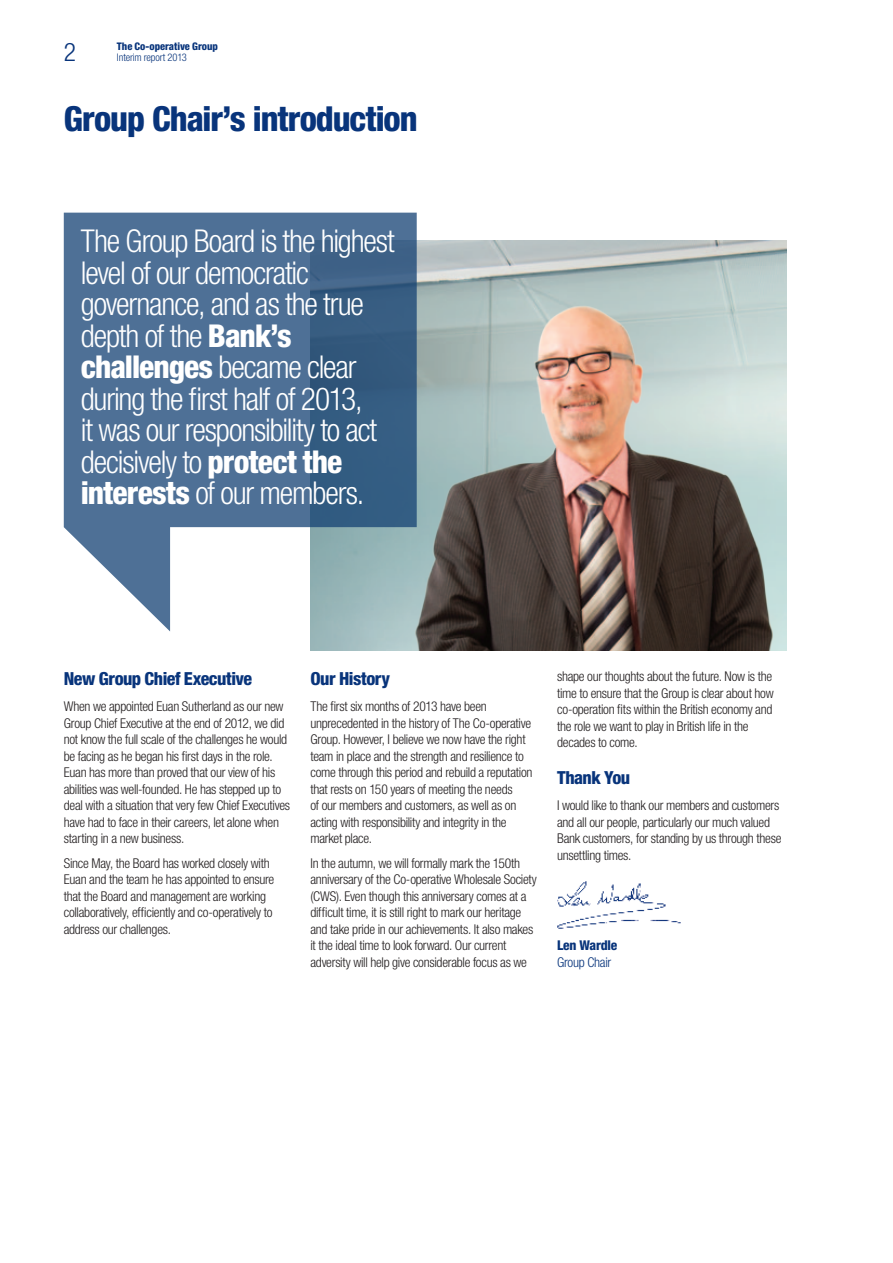
<style>
.page{position:relative;width:893px;height:1263px;background:#fff}
.page>*{position:absolute;margin:0;border:0;box-sizing:border-box;transform-origin:0 0}
.t1{font:800 condensed 34.5px "Helvetica Neue LT Std";letter-spacing:-.03em;color:#08347b}
.t2{font:300 condensed 31.5px/31.5px "Helvetica Neue LT Std";letter-spacing:-.035em;color:#fff}
.t3{font:300 condensed 25.5px "Helvetica Neue LT Std";color:#08347b}
.t4{font:800 condensed 18px "Helvetica Neue LT Std";letter-spacing:-.03em;color:#08347b}
.t5{font:300 condensed 13.5px/16.5px "Helvetica Neue LT Std";letter-spacing:-.02em;color:#231f20}
.t6{font:300 condensed 13.5px "Helvetica Neue LT Std";letter-spacing:-.02em;color:#08347b}
.t7{font:800 condensed 13.5px "Helvetica Neue LT Std";letter-spacing:-.02em;color:#08347b}
.t8{font:800 condensed 10.5px "Helvetica Neue LT Std";letter-spacing:-.005em;color:#08347b}
.t9{font:300 condensed 10.5px "Helvetica Neue LT Std";letter-spacing:-.01em;color:#08347b}
.s1{font-weight:800}
</style>
<div class="page">
<img style="left:557px;top:881px;width:124px;height:48px">
<img style="left:310px;top:241px;width:477px;height:410px">
<img style="left:399px;top:276px;width:377px;height:375px">
<svg style="left:64px;top:213px;width:353px;height:418px;background:#6684a2"></svg>
<h3 class="t3" style="left:64px;top:37px;width:14px">2</h3>
<p class="t8" style="left:117px;top:40px;width:102px">The Co-operative Group</p>
<p class="t9" style="left:117px;top:51px;width:71px">Interim report 2013</p>
<h1 class="t1" style="left:64px;top:97px;width:355px">Group Chair’s introduction</h1>
<p class="t2" style="left:81px;top:225px;width:315px">The Group Board is the highest level of our democratic governance, and as the true depth of the <span class="s1">Bank’s challenges</span> became clear during the first half of 2013,<br>it was our responsibility to act decisively to <span class="s1">protect the interests</span> of our members.</p>
<h3 class="t4" style="left:64px;top:667px;width:190px">New Group Chief Executive</h3>
<p class="t5" style="left:64px;top:698px;width:228px">When we appointed Euan Sutherland as our new Group Chief Executive at the end of 2012, we did not know the full scale of the challenges he would be facing as he began his first days in the role.<br>Euan has more than proved that our view of his abilities was well-founded. He has stepped up to deal with a situation that very few Chief Executives have had to face in their careers, let alone when starting in a new business.</p>
<p class="t5" style="left:64px;top:855px;width:212px">Since May, the Board has worked closely with Euan and the team he has appointed to ensure that the Board and management are working collaboratively, efficiently and co-operatively to address our challenges.</p>
<h3 class="t4" style="left:310px;top:667px;width:81px">Our History</h3>
<p class="t5" style="left:310px;top:698px;width:224px">The first six months of 2013 have been unprecedented in the history of The Co-operative Group. However, I believe we now have the right team in place and the strength and resilience to come through this period and rebuild a reputation that rests on 150 years of meeting the needs<br>of our members and customers, as well as on acting with responsibility and integrity in the market place.</p>
<p class="t5" style="left:310px;top:855px;width:228px">In the autumn, we will formally mark the 150th anniversary of the Co-operative Wholesale Society (CWS). Even though this anniversary comes at a difficult time, it is still right to mark our heritage and take pride in our achievements. It also makes it the ideal time to look forward. Our current adversity will help give considerable focus as we</p>
<p class="t5" style="left:557px;top:668px;width:218px">shape our thoughts about the future. Now is the time to ensure that the Group is clear about how co-operation fits within the British economy and the role we want to play in British life in the decades to come.</p>
<h3 class="t4" style="left:557px;top:766px;width:75px">Thank You</h3>
<p class="t5" style="left:557px;top:797px;width:226px">I would like to thank our members and customers and all our people, particularly our much valued Bank customers, for standing by us through these unsettling times.</p>
<p class="t7" style="left:557px;top:937px;width:62px">Len Wardle</p>
<p class="t6" style="left:557px;top:954px;width:56px">Group Chair</p>
</div>
